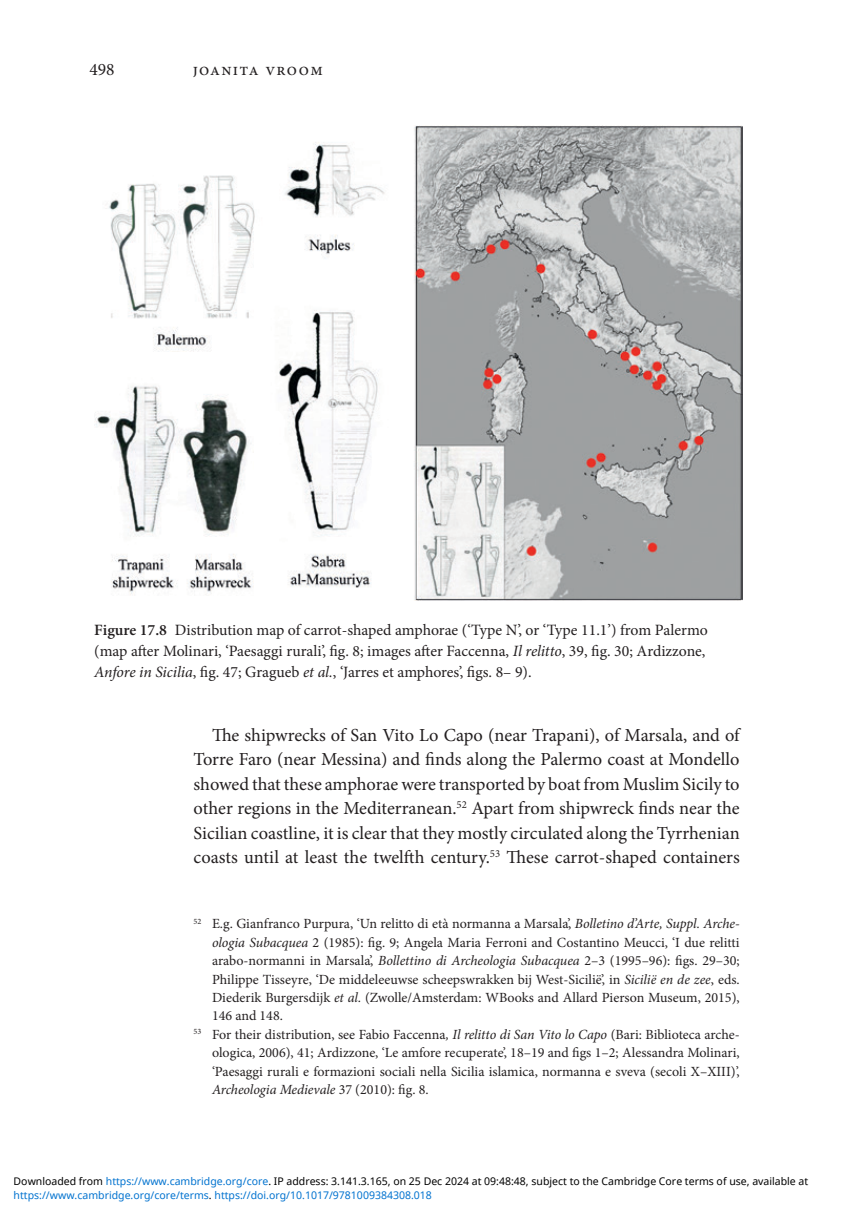
<style>
.page{position:relative;width:844px;height:1211px;background:#fff}
.page>*{position:absolute;margin:0;border:0;box-sizing:border-box;transform-origin:0 0}
.t1{font:18.38px/24.5px "Minion Pro";color:#231f20;text-align:justify}
.t2{font:17.5px "Minion Pro";letter-spacing:.07em;color:#231f20}
.t3{font:15.75px/21px "Minion Pro";color:#231f20}
.t4{font:14px "Minion Pro";color:#231f20}
.t5{font:italic 14px "Minion Pro";letter-spacing:-.005em;color:#231f20}
.t6{font:10.5px "Noto Sans";color:#000}
.t7{font:10.5px "Noto Sans";color:#0172cf}
.s1{font-weight:600}
.s2{font-style:italic}
.s3{font-style:normal}
.s4{color:#0172cf}
.s5{color:#000}
</style>
<div class="page">
<img style="left:95px;top:125px;width:647px;height:475px">
<p class="t2" style="left:89px;top:58px;width:27px">498</p>
<p class="t2" style="left:193px;top:58px;width:131px">joanita vroom</p>
<p class="t3" style="left:94px;top:620px;width:615px"><span class="s1">Figure 17.8</span> Distribution map of carrot-shaped amphorae (‘Type N’, or ‘Type 11.1’) from Palermo (map after Molinari, ‘Paesaggi rurali’, fig. 8; images after Faccenna, <span class="s2">Il relitto</span>, 39, fig. 30; Ardizzone,<br><span class="s2">Anfore in Sicilia</span>, fig. 47; Gragueb <span class="s2">et al.</span>, ‘Jarres et amphores’, figs. 8– 9).</p>
<p class="t1" style="left:193px;top:722px;width:547px;text-indent:18px">The shipwrecks of San Vito Lo Capo (near Trapani), of Marsala, and of Torre Faro (near Messina) and finds along the Palermo coast at Mondello showed that these amphorae were transported by boat from Muslim Sicily to other regions in the Mediterranean.<sup>52</sup> Apart from shipwreck finds near the Sicilian coastline, it is clear that they mostly circulated along the Tyrrhenian coasts until at least the twelfth century.<sup>53</sup> These carrot-shaped containers</p>
<p class="t4" style="left:193px;top:914px;width:547px"><sup>52</sup> E.g. Gianfranco Purpura, ‘Un relitto di età normanna a Marsala’, <span class="s2">Bolletino d’Arte, Suppl. Arche-</span></p>
<p class="t4" style="left:212px;top:933px;width:529px"><span class="s2">ologia Subacquea</span> 2 (1985): fig. 9; Angela Maria Ferroni and Costantino Meucci, ‘I due relitti</p>
<p class="t4" style="left:212px;top:951px;width:529px">arabo-normanni in Marsala’, <span class="s2">Bollettino di Archeologia Subacquea</span> 2–3 (1995–96): figs. 29–30;</p>
<p class="t4" style="left:212px;top:969px;width:529px">Philippe Tisseyre, ‘De middeleeuwse scheepswrakken bij West-Sicilië’, in <span class="s2">Sicilië en de zee</span>, eds.</p>
<p class="t4" style="left:212px;top:988px;width:529px">Diederik Burgersdijk <span class="s2">et al.</span> (Zwolle/Amsterdam: WBooks and Allard Pierson Museum, 2015),</p>
<p class="t4" style="left:212px;top:1006px;width:72px">146 and 148.</p>
<p class="t4" style="left:193px;top:1024px;width:547px"><sup>53</sup> For their distribution, see Fabio Faccenna<span class="s2">, Il relitto di San Vito lo Capo</span> (Bari: Biblioteca arche-</p>
<p class="t4" style="left:212px;top:1043px;width:529px">ologica, 2006), 41; Ardizzone, ‘Le amfore recuperate’, 18–19 and figs 1–2; Alessandra Molinari,</p>
<p class="t4" style="left:212px;top:1061px;width:529px">‘Paesaggi rurali e formazioni sociali nella Sicilia islamica, normanna e sveva (secoli X–XIII)’,</p>
<p class="t5" style="left:212px;top:1079px;width:218px">Archeologia Medievale <span class="s3">37 (2010): fig. 8.</span></p>
<p class="t6" style="left:14px;top:1173px;width:796px">Downloaded from <span class="s4">https://www.cambridge.org/core</span>. IP address: 3.141.3.165, on 25 Dec 2024 at 09:48:48, subject to the Cambridge Core terms of use, available at</p>
<p class="t7" style="left:14px;top:1187px;width:419px">https://www.cambridge.org/core/terms<span class="s5">.</span> https://doi.org/10.1017/9781009384308.018</p>
</div>
